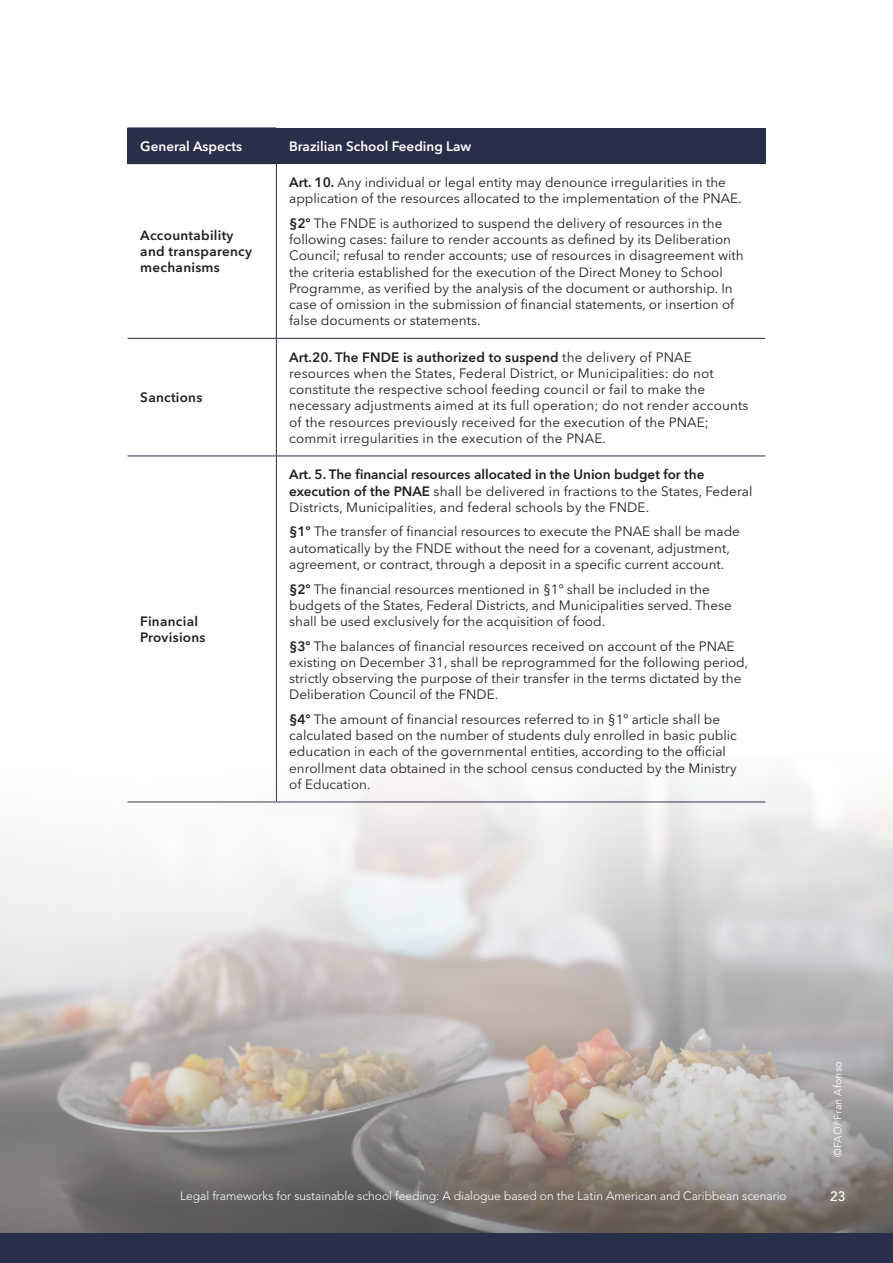
<style>
.page{position:relative;width:893px;height:1263px;background:#fff}
.page>*{position:absolute;margin:0;border:0;box-sizing:border-box;transform-origin:0 0}
.t1{font:13.5px/16.2px "Avenir Next LT Pro";color:#231f20}
.t2{font:600 13.5px/16.2px "Avenir Next LT Pro";letter-spacing:.02em;color:#231f20}
.t3{font:600 13.5px "Avenir Next LT Pro";color:#fff}
.t4{font:500 13.5px "Avenir";color:#fff}
.t5{font:300 12px "Avenir";color:#fff}
.t6{font:10.5px "Avenir Next LT Pro";letter-spacing:.01em;color:#fff}
.s1{font-weight:600}
</style>
<div class="page">
<div style="left:128px;top:128px;width:148px;height:36px;background:#2a2f49"></div>
<div style="left:276px;top:128px;width:489px;height:36px;background:#2a2f49"></div>
<hr style="left:276px;top:164px;width:1px;height:174px;background:#2a2f49">
<hr style="left:128px;top:338px;width:148px;height:1px;background:#2a2f49">
<hr style="left:276px;top:338px;width:489px;height:1px;background:#2a2f49">
<hr style="left:276px;top:339px;width:1px;height:117px;background:#2a2f49">
<hr style="left:128px;top:456px;width:148px;height:1px;background:#2a2f49">
<hr style="left:276px;top:456px;width:489px;height:1px;background:#2a2f49">
<hr style="left:276px;top:456px;width:1px;height:346px;background:#2a2f49">
<img style="left:0;top:748px;width:893px;height:485px">
<div style="left:0;top:1233px;width:893px;height:30px;background:#2a2f49"></div>
<p class="t3" style="left:140px;top:138px;width:103px">General Aspects</p>
<p class="t3" style="left:289px;top:138px;width:184px">Brazilian School Feeding Law</p>
<p class="t2" style="left:140px;top:227px;width:113px">Accountability and transparency mechanisms</p>
<p class="t2" style="left:140px;top:389px;width:64px">Sanctions</p>
<p class="t2" style="left:140px;top:613px;width:67px">Financial<br>Provisions</p>
<p class="t1" style="left:289px;top:174px;width:454px"><span class="s1">Art. 10.</span> Any individual or legal entity may denounce irregularities in the application of the resources allocated to the implementation of the PNAE.</p>
<p class="t1" style="left:289px;top:215px;width:456px"><span class="s1">§2º</span> The FNDE is authorized to suspend the delivery of resources in the following cases: failure to render accounts as defined by its Deliberation Council; refusal to render accounts; use of resources in disagreement with the criteria established for the execution of the Direct Money to School Programme, as verified by the analysis of the document or authorship. In case of omission in the submission of financial statements, or insertion of false documents or statements.</p>
<p class="t1" style="left:289px;top:349px;width:461px"><span class="s1">Art.20. The FNDE is authorized to suspend</span> the delivery of PNAE resources when the States, Federal District, or Municipalities: do not constitute the respective school feeding council or fail to make the necessary adjustments aimed at its full operation; do not render accounts of the resources previously received for the execution of the PNAE; commit irregularities in the execution of the PNAE.</p>
<p class="t1" style="left:289px;top:466px;width:465px"><span class="s1">Art. 5. The financial resources allocated in the Union budget for the execution of the PNAE</span> shall be delivered in fractions to the States, Federal<br>Districts, Municipalities, and federal schools by the FNDE.</p>
<p class="t1" style="left:289px;top:524px;width:452px"><span class="s1">§1º</span> The transfer of financial resources to execute the PNAE shall be made automatically by the FNDE without the need for a covenant, adjustment, agreement, or contract, through a deposit in a specific current account.</p>
<p class="t1" style="left:289px;top:581px;width:444px"><span class="s1">§2º</span> The financial resources mentioned in §1º shall be included in the budgets of the States, Federal Districts, and Municipalities served. These shall be used exclusively for the acquisition of food.</p>
<p class="t1" style="left:289px;top:638px;width:461px"><span class="s1">§3º</span> The balances of financial resources received on account of the PNAE existing on December 31, shall be reprogrammed for the following period, strictly observing the purpose of their transfer in the terms dictated by the Deliberation Council of the FNDE.</p>
<p class="t1" style="left:289px;top:711px;width:449px"><span class="s1">§4º</span> The amount of financial resources referred to in §1º article shall be calculated based on the number of students duly enrolled in basic public education in each of the governmental entities, according to the official enrollment data obtained in the school census conducted by the Ministry of Education.</p>
<p class="t6" style="left:831px;top:1156px;width:97px;rotate:-90deg">©FAO/ Fran Afonso</p>
<p class="t5" style="left:180px;top:1188px;width:608px">Legal frameworks for sustainable school feeding: A dialogue based on the Latin American and Caribbean scenario</p>
<p class="t4" style="left:830px;top:1188px;width:17px">23</p>
</div>
